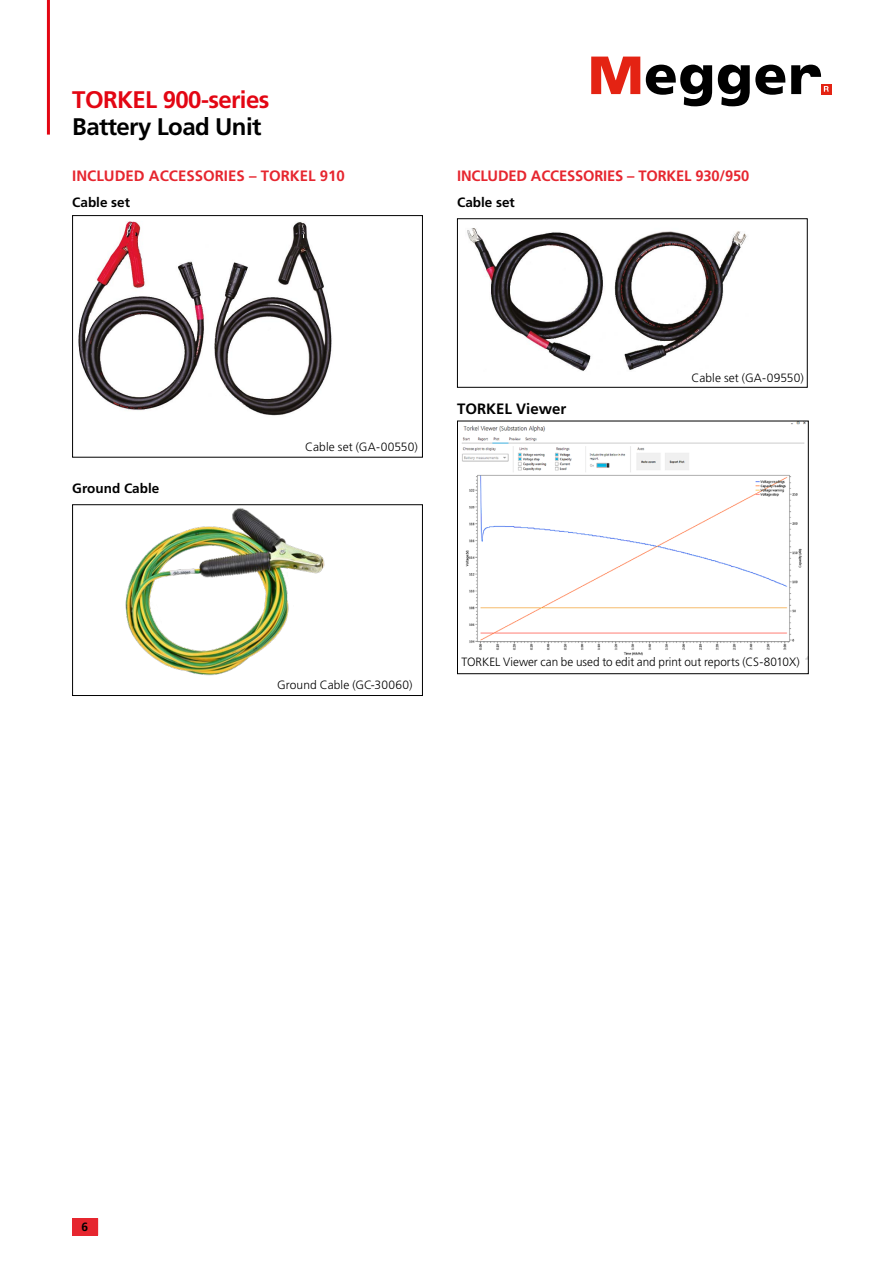
<style>
.page{position:relative;width:893px;height:1263px;background:#fff}
.page>*{position:absolute;margin:0;border:0;box-sizing:border-box;transform-origin:0 0}
.t1{font:700 24px "Frutiger LT Std";letter-spacing:-.025em;color:#e30613}
.t2{font:700 24px "Frutiger LT Std";letter-spacing:-.025em;color:#000}
.t3{font:700 15px "Frutiger LT Std";letter-spacing:-.01em;color:#e6262f}
.t4{font:700 15px "Frutiger LT Std";color:#000}
.t5{font:700 13.5px "Frutiger LT Std";color:#000}
.t6{font:300 12px "Frutiger LT Std";letter-spacing:.005em;color:#000}
.t7{font:700 12px "Frutiger LT Std";color:#000}
</style>
<div class="page">
<hr style="left:47px;top:0;width:3px;height:135px;background:#e30613">
<div style="left:821px;top:84px;width:10px;height:10px;background:#e42313"></div>
<svg style="left:591px;top:57px;width:49px;height:37px"></svg>
<svg style="left:646px;top:65px;width:66px;height:41px"></svg>
<svg style="left:718px;top:65px;width:67px;height:41px"></svg>
<svg style="left:791px;top:65px;width:38px;height:29px"></svg>
<div style="left:72px;top:1218px;width:26px;height:17px;background:#e6262f"></div>
<img style="left:467px;top:228px;width:280px;height:143px">
<div style="left:457px;top:218px;width:351px;height:170px;border:1px solid #000"></div>
<img style="left:462px;top:423px;width:345px;height:237px">
<div style="left:457px;top:421px;width:352px;height:253px;border:1px solid #000"></div>
<img style="left:78px;top:221px;width:254px;height:195px">
<div style="left:72px;top:215px;width:351px;height:242px;border:1px solid #000"></div>
<img style="left:125px;top:508px;width:200px;height:168px">
<div style="left:72px;top:504px;width:351px;height:192px;border:1px solid #000"></div>
<h1 class="t1" style="left:72px;top:85px;width:199px">TORKEL 900-series</h1>
<h1 class="t2" style="left:72px;top:112px;width:191px">Battery Load Unit</h1>
<p class="t3" style="left:72px;top:167px;width:274px">INCLUDED ACCESSORIES – TORKEL 910</p>
<p class="t5" style="left:72px;top:195px;width:59px">Cable set</p>
<p class="t3" style="left:457px;top:167px;width:294px">INCLUDED ACCESSORIES – TORKEL 930/950</p>
<p class="t5" style="left:457px;top:195px;width:59px">Cable set</p>
<p class="t5" style="left:72px;top:481px;width:89px">Ground Cable</p>
<p class="t6" style="left:305px;top:440px;width:114px">Cable set (GA-00550)</p>
<p class="t4" style="left:457px;top:400px;width:111px">TORKEL Viewer</p>
<p class="t6" style="left:691px;top:371px;width:114px">Cable set (GA-09550)</p>
<p class="t6" style="left:277px;top:678px;width:137px">Ground Cable (GC-30060)</p>
<p class="t6" style="left:461px;top:655px;width:340px">TORKEL Viewer can be used to edit and print out reports (CS-8010X)</p>
<p class="t7" style="left:81px;top:1220px;width:8px">6</p>
</div>
